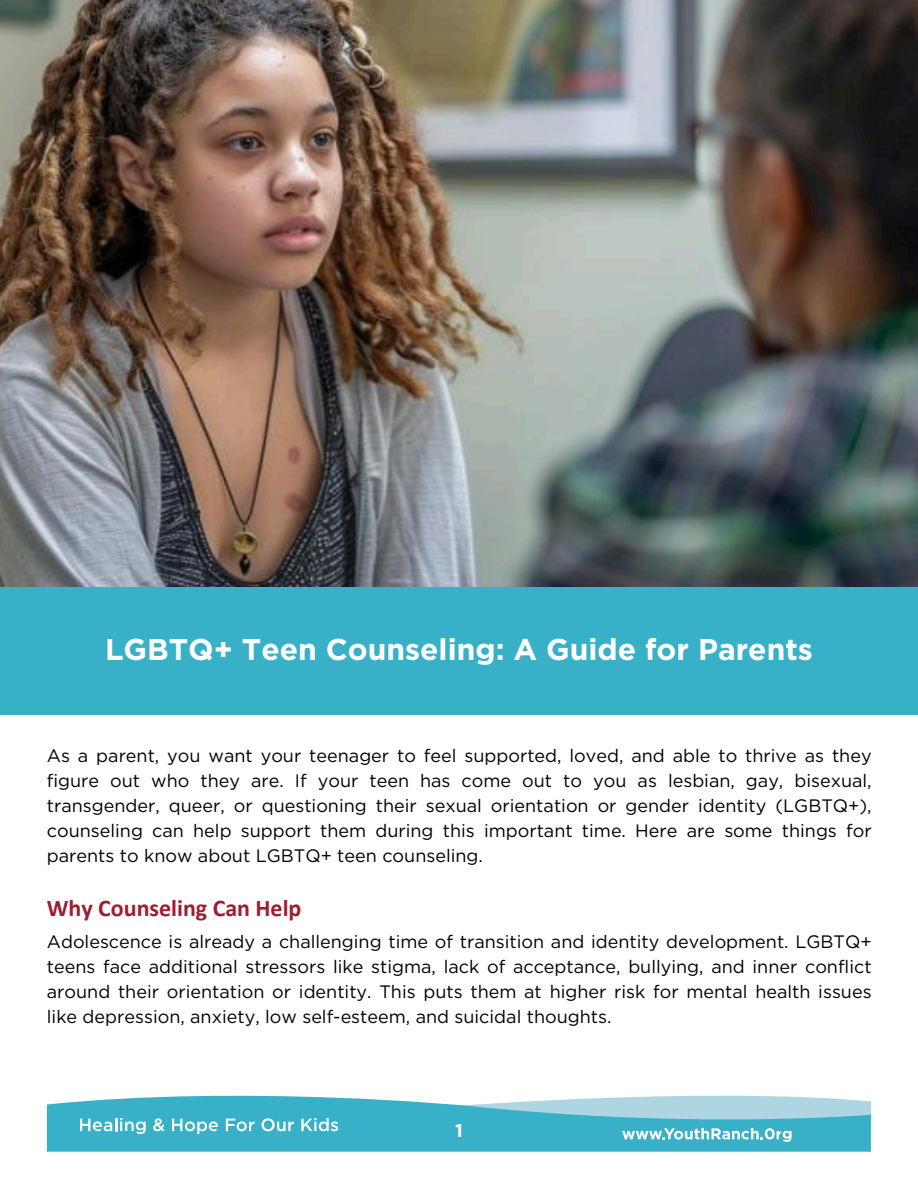
<style>
.page{position:relative;width:918px;height:1188px;background:#fff}
.page>*{position:absolute;margin:0;border:0;box-sizing:border-box;transform-origin:0 0}
.t1{font:700 30px "Gotham";color:#fff}
.t2{font:700 24px "Calibri";color:#9e1d31}
.t3{font:700 18.3px "Gotham";color:#fff}
.t4{font:18px/25px "Gotham";color:#000;text-align:justify}
</style>
<div class="page">
<svg style="left:47px;top:1101px;width:824px;height:51px;background:#3eb2c9"></svg>
<svg style="left:80px;top:1095px;width:791px;height:47px;background:#67c1d4"></svg>
<img style="left:0;top:0;width:918px;height:587px">
<div style="left:0;top:587px;width:918px;height:128px;background:#38b0c8"></div>
<p class="t1" style="left:105px;top:631px;width:709px">LGBTQ+ Teen Counseling: A Guide for Parents</p>
<h2 class="t4" style="left:47px;top:743px;width:826px">As a parent, you want your teenager to feel supported, loved, and able to thrive as they figure out who they are. If your teen has come out to you as lesbian, gay, bisexual, transgender, queer, or questioning their sexual orientation or gender identity (LGBTQ+), counseling can help support them during this important time. Here are some things for parents to know about LGBTQ+ teen counseling.</h2>
<p class="t2" style="left:47px;top:898px;width:256px">Why Counseling Can Help</p>
<p class="t4" style="left:47px;top:929px;width:826px">Adolescence is already a challenging time of transition and identity development. LGBTQ+ teens face additional stressors like stigma, lack of acceptance, bullying, and inner conflict around their orientation or identity. This puts them at higher risk for mental health issues like depression, anxiety, low self-esteem, and suicidal thoughts.</p>
<h1 class="t3" style="left:451px;top:1109px;width:9px">1</h1>
<p class="t3" style="left:455px;top:1119px;width:9px">1</p>
</div>
